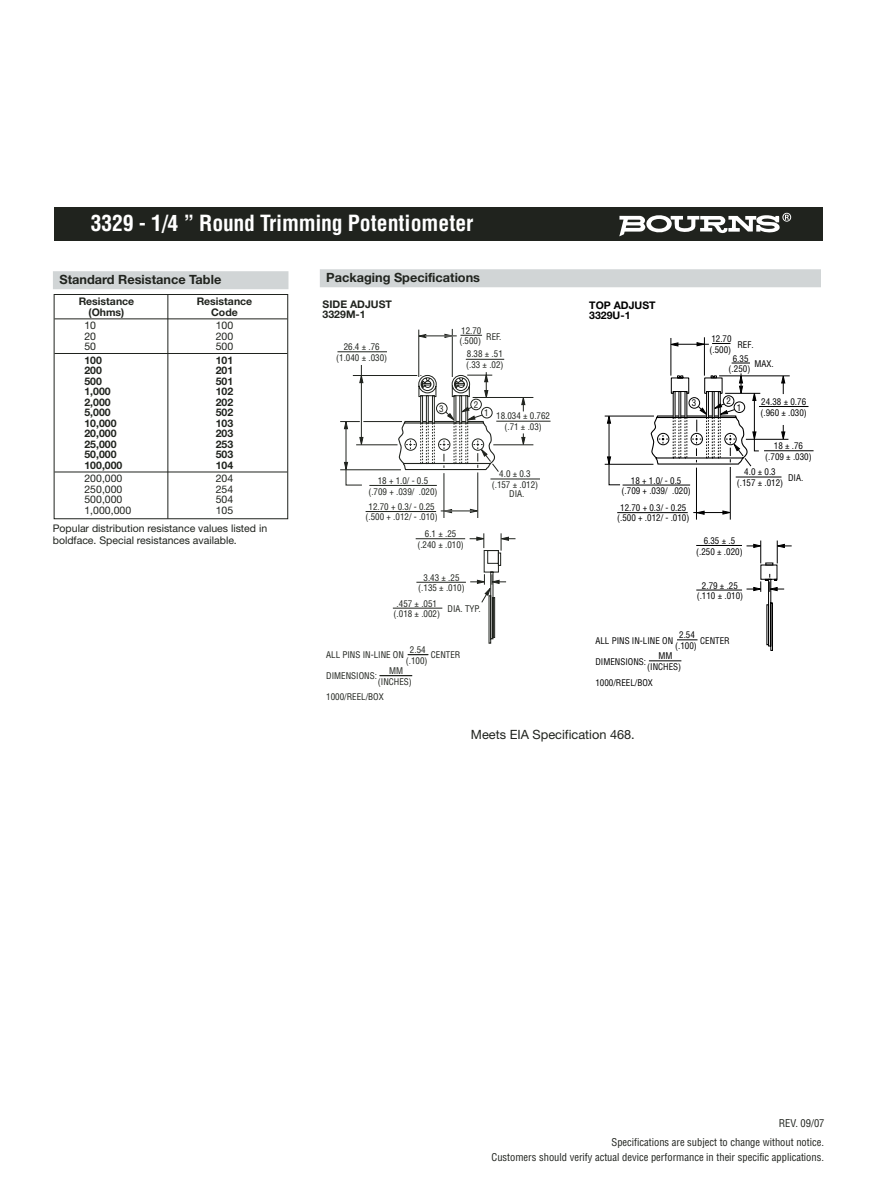
<style>
.page{position:relative;width:891px;height:1188px;background:#fff}
.page>*{position:absolute;margin:0;border:0;box-sizing:border-box;transform-origin:0 0}
.t1{font:700 condensed 21.75px "Helvetica";letter-spacing:-.01em;color:#fff}
.t2{font:700 12.75px "Helvetica Neue";color:#20231e}
.t3{font:12.75px "Helvetica Neue";color:#20231e}
.t4{font:10.5px/12px "Helvetica Neue";color:#20231e}
.t5{font:700 10.5px/10.5px "Helvetica Neue";color:#20231e}
.t6{font:condensed 10.5px/14.2px "Helvetica";color:#20231e;text-align:right}
.t7{font:700 10.5px/10.5px "Helvetica Neue";color:#000}
.t8{font:condensed 9px/10.5px "Helvetica";color:#20231e;text-align:center}
.t9{font:condensed 9px/10.5px "Helvetica";color:#000;text-align:center}
</style>
<div class="page">
<div style="left:53px;top:271px;width:235px;height:18px;background:#d1d5d6"></div>
<hr style="left:167px;top:295px;width:1px;height:224px;background:#20231e">
<hr style="left:54px;top:319px;width:233px;height:1px;background:#20231e">
<hr style="left:54px;top:353px;width:233px;height:1px;background:#20231e">
<hr style="left:54px;top:472px;width:233px;height:1px;background:#20231e">
<div style="left:54px;top:294px;width:234px;height:225px;border:1px solid #20231e"></div>
<hr style="left:363px;top:421px;width:39px;height:1px;background:#20231e">
<hr style="left:452px;top:329px;width:1px;height:48px;background:#20231e">
<svg style="left:418px;top:334px;width:8px;height:4px"></svg>
<svg style="left:444px;top:334px;width:10px;height:4px"></svg>
<hr style="left:425px;top:336px;width:32px;height:1px;background:#20231e">
<hr style="left:419px;top:330px;width:1px;height:47px;background:#20231e">
<hr style="left:473px;top:397px;width:60px;height:1px;background:#20231e">
<hr style="left:493px;top:445px;width:40px;height:1px;background:#20231e">
<hr style="left:340px;top:470px;width:61px;height:1px;background:#20231e">
<hr style="left:353px;top:375px;width:64px;height:1px;background:#20231e">
<hr style="left:361px;top:365px;width:1px;height:74px;background:#20231e">
<svg style="left:359px;top:374px;width:4px;height:9px"></svg>
<svg style="left:340px;top:420px;width:23px;height:66px"></svg>
<hr style="left:356px;top:445px;width:42px;height:1px;background:#20231e">
<hr style="left:337px;top:351px;width:50px;height:1px;background:#20231e">
<hr style="left:466px;top:359px;width:38px;height:1px;background:#20231e">
<hr style="left:490px;top:479px;width:50px;height:1px;background:#20231e">
<hr style="left:496px;top:421px;width:55px;height:1px;background:#20231e">
<hr style="left:369px;top:485px;width:68px;height:1px;background:#20231e">
<hr style="left:366px;top:511px;width:70px;height:1px;background:#20231e">
<hr style="left:393px;top:608px;width:49px;height:1px;background:#20231e">
<svg style="left:460px;top:335px;width:22px;height:1px"></svg>
<svg style="left:408px;top:654px;width:20px;height:1px"></svg>
<hr style="left:380px;top:675px;width:32px;height:1px;background:#20231e">
<svg style="left:398px;top:372px;width:127px;height:272px"></svg>
<hr style="left:704px;top:337px;width:1px;height:39px;background:#000">
<svg style="left:670px;top:342px;width:8px;height:4px"></svg>
<svg style="left:697px;top:342px;width:9px;height:4px"></svg>
<hr style="left:677px;top:344px;width:32px;height:1px;background:#000">
<hr style="left:671px;top:338px;width:1px;height:38px;background:#000">
<hr style="left:746px;top:439px;width:42px;height:1px;background:#000">
<hr style="left:730px;top:467px;width:1px;height:53px;background:#000">
<svg style="left:695px;top:511px;width:10px;height:4px"></svg>
<svg style="left:722px;top:511px;width:9px;height:4px"></svg>
<hr style="left:693px;top:512px;width:32px;height:1px;background:#000">
<hr style="left:696px;top:468px;width:1px;height:52px;background:#000">
<hr style="left:605px;top:416px;width:49px;height:1px;background:#000">
<svg style="left:607px;top:415px;width:14px;height:71px"></svg>
<hr style="left:605px;top:464px;width:48px;height:1px;background:#000">
<hr style="left:719px;top:376px;width:71px;height:1px;background:#000">
<svg style="left:781px;top:375px;width:4px;height:19px"></svg>
<svg style="left:650px;top:373px;width:110px;height:94px"></svg>
<svg style="left:747px;top:541px;width:45px;height:110px"></svg>
<svg style="left:781px;top:425px;width:4px;height:15px"></svg>
<svg style="left:677px;top:639px;width:21px;height:1px"></svg>
<hr style="left:649px;top:660px;width:32px;height:1px;background:#000">
<div style="left:320px;top:269px;width:501px;height:18px;background:#d1d5d6"></div>
<div style="left:54px;top:208px;width:769px;height:33px;background:#20231e"></div>
<svg style="left:619px;top:213px;width:172px;height:23px"></svg>
<h1 class="t1" style="left:91px;top:214px;width:384px">3329 - 1/4 ” Round Trimming Potentiometer</h1>
<h2 class="t2" style="left:59px;top:275px;width:163px">Standard Resistance Table</h2>
<h2 class="t2" style="left:326px;top:273px;width:155px">Packaging Specifications</h2>
<p class="t5" style="left:79px;top:297px;width:57px">Resistance</p>
<p class="t5" style="left:197px;top:297px;width:57px">Resistance</p>
<p class="t5" style="left:89px;top:308px;width:37px">(Ohms)</p>
<p class="t5" style="left:211px;top:308px;width:28px">Code</p>
<p class="t4" style="left:84px;top:320px;width:13px">10</p>
<p class="t4" style="left:216px;top:320px;width:19px">100</p>
<p class="t4" style="left:84px;top:331px;width:13px">20</p>
<p class="t4" style="left:216px;top:331px;width:19px">200</p>
<p class="t4" style="left:84px;top:341px;width:13px">50</p>
<p class="t4" style="left:216px;top:341px;width:19px">500</p>
<p class="t5" style="left:84px;top:356px;width:19px">100</p>
<p class="t5" style="left:216px;top:356px;width:19px">101</p>
<p class="t5" style="left:84px;top:366px;width:19px">200</p>
<p class="t5" style="left:216px;top:366px;width:19px">201</p>
<p class="t5" style="left:84px;top:377px;width:19px">500</p>
<p class="t5" style="left:216px;top:377px;width:19px">501</p>
<p class="t5" style="left:84px;top:387px;width:28px">1,000</p>
<p class="t5" style="left:216px;top:387px;width:19px">102</p>
<p class="t5" style="left:84px;top:398px;width:28px">2,000</p>
<p class="t5" style="left:216px;top:398px;width:19px">202</p>
<p class="t5" style="left:84px;top:408px;width:28px">5,000</p>
<p class="t5" style="left:216px;top:408px;width:19px">502</p>
<p class="t5" style="left:84px;top:419px;width:34px">10,000</p>
<p class="t5" style="left:216px;top:419px;width:19px">103</p>
<p class="t5" style="left:84px;top:429px;width:34px">20,000</p>
<p class="t5" style="left:216px;top:429px;width:19px">203</p>
<p class="t5" style="left:84px;top:440px;width:34px">25,000</p>
<p class="t5" style="left:216px;top:440px;width:19px">253</p>
<p class="t5" style="left:84px;top:450px;width:34px">50,000</p>
<p class="t5" style="left:216px;top:450px;width:19px">503</p>
<p class="t5" style="left:84px;top:461px;width:39px">100,000</p>
<p class="t5" style="left:216px;top:461px;width:19px">104</p>
<p class="t4" style="left:84px;top:473px;width:39px">200,000</p>
<p class="t4" style="left:216px;top:473px;width:19px">204</p>
<p class="t4" style="left:84px;top:484px;width:39px">250,000</p>
<p class="t4" style="left:216px;top:484px;width:19px">254</p>
<p class="t4" style="left:84px;top:494px;width:39px">500,000</p>
<p class="t4" style="left:216px;top:494px;width:19px">504</p>
<p class="t4" style="left:84px;top:505px;width:48px">1,000,000</p>
<p class="t4" style="left:216px;top:505px;width:19px">105</p>
<p class="t4" style="left:53px;top:523px;width:216px">Popular distribution resistance values listed in boldface. Special resistances available.</p>
<p class="t5" style="left:323px;top:300px;width:71px">SIDE ADJUST<br>3329M-1</p>
<p class="t8" style="left:336px;top:343px;width:52px">26.4 ± .76 (1.040 ± .030)</p>
<p class="t8" style="left:439px;top:404px;width:6px">3</p>
<p class="t8" style="left:368px;top:476px;width:71px">18 + 1.0/ - 0.5 (.709 + .039/ .020)</p>
<p class="t8" style="left:366px;top:502px;width:74px">12.70 + 0.3/ - 0.25 (.500 + .012/ - .010)</p>
<p class="t8" style="left:459px;top:326px;width:24px;text-align:left">12.70 (.500)</p>
<p class="t8" style="left:486px;top:332px;width:17px">REF.</p>
<p class="t8" style="left:466px;top:350px;width:39px;text-align:left">8.38 ± .51 (.33 ± .02)</p>
<p class="t8" style="left:474px;top:400px;width:6px">2</p>
<p class="t8" style="left:484px;top:408px;width:6px">1</p>
<p class="t8" style="left:496px;top:412px;width:55px">18.034 ± 0.762 (.71 ± .03)</p>
<p class="t8" style="left:492px;top:469px;width:48px">4.0 ± 0.3 (.157 ± .012)</p>
<p class="t8" style="left:509px;top:490px;width:17px">DIA.</p>
<p class="t8" style="left:417px;top:529px;width:48px">6.1 ± .25 (.240 ± .010)</p>
<p class="t8" style="left:418px;top:573px;width:48px">3.43 ± .25 (.135 ± .010)</p>
<p class="t8" style="left:394px;top:599px;width:48px">.457 ± .051 (.018 ± .002)</p>
<p class="t8" style="left:448px;top:604px;width:35px">DIA. TYP.</p>
<p class="t7" style="left:589px;top:300px;width:68px">TOP ADJUST<br>3329U-1</p>
<p class="t9" style="left:710px;top:334px;width:24px;text-align:left">12.70 (.500)</p>
<p class="t9" style="left:737px;top:340px;width:18px">REF.</p>
<p class="t9" style="left:729px;top:354px;width:23px">6.35 (.250)</p>
<p class="t9" style="left:755px;top:359px;width:21px">MAX.</p>
<p class="t9" style="left:692px;top:398px;width:6px">3</p>
<p class="t9" style="left:726px;top:397px;width:6px">2</p>
<p class="t9" style="left:737px;top:403px;width:6px">1</p>
<p class="t9" style="left:760px;top:397px;width:48px;text-align:left">24.38 ± 0.76 (.960 ± .030)</p>
<p class="t9" style="left:765px;top:441px;width:48px">18 ± .76 (.709 ± .030)</p>
<p class="t9" style="left:622px;top:476px;width:71px">18 + 1.0/ - 0.5 (.709 + .039/ .020)</p>
<p class="t9" style="left:617px;top:503px;width:74px">12.70 + 0.3/ - 0.25 (.500 + .012/ - .010)</p>
<p class="t9" style="left:737px;top:468px;width:48px">4.0 ± 0.3 (.157 ± .012)</p>
<p class="t9" style="left:788px;top:473px;width:17px">DIA.</p>
<p class="t9" style="left:696px;top:536px;width:48px">6.35 ± .5 (.250 ± .020)</p>
<p class="t9" style="left:697px;top:581px;width:48px">2.79 ± .25 (.110 ± .010)</p>
<p class="t8" style="left:406px;top:645px;width:23px;line-height:11.2px">2.54 (.100)</p>
<p class="t8" style="left:378px;top:666px;width:35px;line-height:11.2px">MM (INCHES)</p>
<p class="t8" style="left:326px;top:651px;width:79px">ALL PINS IN-LINE ON</p>
<p class="t8" style="left:431px;top:651px;width:31px">CENTER</p>
<p class="t8" style="left:326px;top:672px;width:52px">DIMENSIONS:</p>
<p class="t8" style="left:326px;top:693px;width:59px">1000/REEL/BOX</p>
<p class="t9" style="left:675px;top:630px;width:23px;line-height:11.2px">2.54 (.100)</p>
<p class="t9" style="left:647px;top:651px;width:35px;line-height:11.2px">MM (INCHES)</p>
<p class="t9" style="left:595px;top:636px;width:79px">ALL PINS IN-LINE ON</p>
<p class="t9" style="left:700px;top:636px;width:31px">CENTER</p>
<p class="t9" style="left:595px;top:657px;width:52px">DIMENSIONS:</p>
<p class="t9" style="left:595px;top:678px;width:59px">1000/REEL/BOX</p>
<h2 class="t3" style="left:471px;top:730px;width:165px">Meets EIA Specification 468.</h2>
<p class="t6" style="left:779px;top:1116px;width:47px">REV. 09/07</p>
<p class="t6" style="left:492px;top:1136px;width:334px">Specifications are subject to change without notice.<br>Customers should verify actual device performance in their specific applications.</p>
</div>
